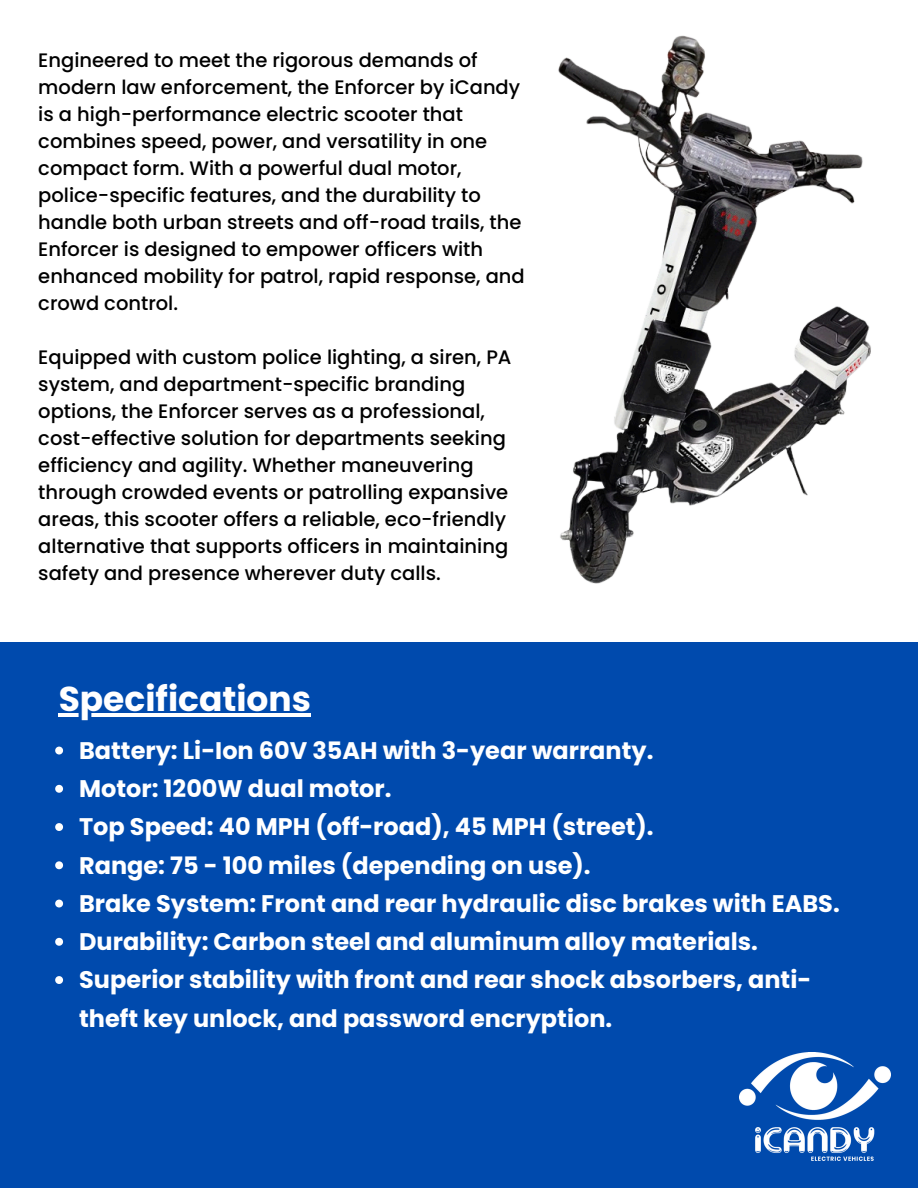
<style>
.page{position:relative;width:918px;height:1188px;background:#fff}
.page>*{position:absolute;margin:0;border:0;box-sizing:border-box;transform-origin:0 0}
.t1{font:700 34.5px "Poppins";color:#fff}
.t2{font:700 24px/38.2px "Poppins";color:#fff}
.t3{font:500 19.5px/27px "Poppins";color:#000}
</style>
<div class="page">
<img style="left:558px;top:35px;width:313px;height:549px">
<div style="left:0;top:643px;width:918px;height:545px;background:#004aad"></div>
<img style="left:739px;top:1053px;width:152px;height:108px">
<svg style="left:55px;top:747px;width:8px;height:7px"></svg>
<svg style="left:55px;top:785px;width:8px;height:8px"></svg>
<svg style="left:55px;top:823px;width:8px;height:8px"></svg>
<svg style="left:55px;top:861px;width:8px;height:8px"></svg>
<svg style="left:55px;top:900px;width:8px;height:7px"></svg>
<svg style="left:55px;top:938px;width:8px;height:8px"></svg>
<svg style="left:55px;top:976px;width:8px;height:8px"></svg>
<hr style="left:59px;top:713px;width:252px;height:3px;background:#fff">
<p class="t3" style="left:38px;top:47px;width:488px">Engineered to meet the rigorous demands of modern law enforcement, the Enforcer by iCandy is a high-performance electric scooter that combines speed, power, and versatility in one compact form. With a powerful dual motor, police-specific features, and the durability to handle both urban streets and off-road trails, the Enforcer is designed to empower officers with enhanced mobility for patrol, rapid response, and crowd control.</p>
<h1 class="t3" style="left:38px;top:344px;width:475px">Equipped with custom police lighting, a siren, PA system, and department-specific branding options, the Enforcer serves as a professional, cost-effective solution for departments seeking efficiency and agility. Whether maneuvering through crowded events or patrolling expansive areas, this scooter offers a reliable, eco-friendly alternative that supports officers in maintaining safety and presence wherever duty calls.</h1>
<p class="t1" style="left:59px;top:675px;width:254px">Specifications</p>
<p class="t2" style="left:79px;top:731px;width:576px">Battery: Li-Ion 60V 35AH with 3-year warranty.</p>
<p class="t2" style="left:79px;top:770px;width:314px">Motor: 1200W dual motor.</p>
<p class="t2" style="left:79px;top:808px;width:576px">Top Speed: 40 MPH (off-road), 45 MPH (street).</p>
<p class="t2" style="left:79px;top:846px;width:513px">Range: 75 - 100 miles (depending on use).</p>
<p class="t2" style="left:79px;top:884px;width:762px">Brake System: Front and rear hydraulic disc brakes with EABS.</p>
<p class="t2" style="left:79px;top:923px;width:680px">Durability: Carbon steel and aluminum alloy materials.</p>
<p class="t2" style="left:79px;top:961px;width:734px">Superior stability with front and rear shock absorbers, anti&shy;theft key unlock, and password encryption.</p>
</div>
